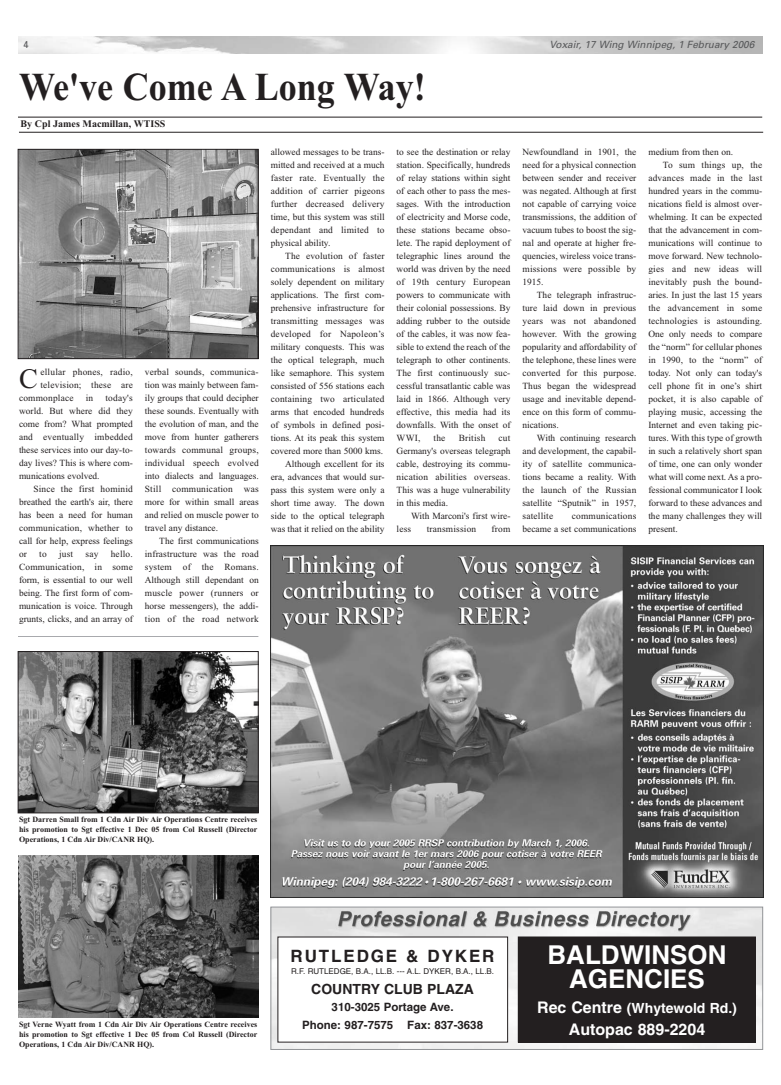
<style>
.page{position:relative;width:781px;height:1085px;background:#fff}
.page>*{position:absolute;margin:0;border:0;box-sizing:border-box;transform-origin:0 0}
.t1{font:700 39.6px "Times New Roman";color:#231f20;scale:.91 1}
.t2{font:28.1px "Times New Roman";color:#231f20}
.t3{font:700 26px/24px "Helvetica";color:#fff;text-align:center}
.t4{font:700 17px "Helvetica";letter-spacing:.11em;color:#231f20}
.t5{font:700 16px "Helvetica";color:#fff}
.t6{font:700 14px "Helvetica";color:#fff}
.t7{font:700 14px "Helvetica";color:#231f20}
.t8{font:700 11.5px/18px "Helvetica";color:#231f20;text-align:center}
.t9{font:italic 10px "Univers";color:#57585a}
.t10{font:700 10px "Times New Roman";color:#231f20}
.t11{font:10px "Univers";color:#57585a}
.t12{font:9.4px/13px "Times New Roman";color:#231f20;text-align:justify}
.t13{font:9.4px "Times New Roman";letter-spacing:.02em;color:#231f20}
.t14{font:700 8px/10px "Times New Roman";color:#231f20;text-align:justify}
.t15{font:8px "Helvetica";color:#231f20}
.s1{font-size:16px}
</style>
<div class="page">
<img style="left:272px;top:909px;width:489px;height:139px">
<div style="left:270px;top:907px;width:493px;height:143px;border:1px solid #939598"></div>
<div style="left:278px;top:937px;width:230px;height:105px;background:#fff"></div>
<div style="left:518px;top:937px;width:237px;height:105px;background:#231f20"></div>
<div style="left:518px;top:936px;width:238px;height:107px;border:1px solid #231f20"></div>
<img style="left:270px;top:546px;width:493px;height:352px">
<hr style="left:18px;top:117px;width:744px;height:1px;background:#231f20">
<hr style="left:19px;top:132px;width:744px;height:1px;background:#231f20">
<img style="left:20px;top:151px;width:236px;height:206px">
<div style="left:18px;top:149px;width:240px;height:210px;border:1px solid #231f20"></div>
<img style="left:20px;top:653px;width:236px;height:158px">
<div style="left:18px;top:651px;width:240px;height:162px;border:1px solid #231f20"></div>
<hr style="left:18px;top:636px;width:240px;height:1px;background:#a8a9ad">
<img style="left:18px;top:855px;width:241px;height:163px">
<p class="t11" style="left:23px;top:41px;width:7px">4</p>
<p class="t9" style="left:550px;top:41px;width:206px">Voxair, 17 Wing Winnipeg, 1 February 2006</p>
<h1 class="t1" style="left:19px;top:74px;width:449px">We've Come A Long Way!</h1>
<p class="t10" style="left:21px;top:121px;width:146px">By Cpl James Macmillan, WTISS</p>
<h2 class="t2" style="left:19px;top:369px;width:20px">C</h2>
<p class="t13" style="left:40px;top:369px;width:94px">ellular phones, radio,</p>
<p class="t13" style="left:40px;top:382px;width:94px">television; these are</p>
<p class="t13" style="left:19px;top:395px;width:56px">commonplace</p>
<p class="t12" style="left:86px;top:393px;width:9px">in</p>
<p class="t12" style="left:19px;top:393px;width:115px;text-indent:86px">today's world. But where did they come from? What prompted and eventually imbedded these services into our day-to&shy;day lives? This is where com&shy;munications evolved.</p>
<p class="t12" style="left:19px;top:484px;width:115px;text-indent:14px">Since the first hominid breathed the earth's air, there has been a need for human communication, whether to call for help, express feelings or</p>
<p class="t12" style="left:39px;top:549px;width:9px">to</p>
<p class="t12" style="left:59px;top:549px;width:16px">just</p>
<p class="t12" style="left:86px;top:549px;width:14px">say</p>
<p class="t12" style="left:19px;top:549px;width:115px;text-indent:92px">hello.<br>Communication, in some form, is essential to our well being. The first form of com&shy;munication is voice. Through grunts, clicks, and an array of</p>
<p class="t12" style="left:145px;top:367px;width:115px">verbal sounds, communica&shy;tion was mainly between fam&shy;ily groups that could decipher these sounds. Eventually with the evolution of man, and the move from hunter gatherers towards communal groups, individual speech evolved into dialects and languages.<br>Still communication was more for within small areas and relied on muscle power to travel any distance.</p>
<p class="t12" style="left:145px;top:536px;width:115px;text-indent:14px">The first communications infrastructure was the road system of the Romans.<br>Although still dependant on muscle power (runners or horse messengers), the addi&shy;tion of the road network</p>
<p class="t12" style="left:271px;top:146px;width:115px">allowed messages to be trans&shy;mitted and received at a much faster rate. Eventually the addition of carrier pigeons further decreased delivery time, but this system was still dependant and limited to physical ability.</p>
<p class="t12" style="left:271px;top:250px;width:115px;text-align:right">The evolution of faster communications is almost solely dependent on military applications. The first com&shy;prehensive infrastructure for transmitting messages was developed for Napoleon’s military conquests. This was the optical telegraph, much like semaphore. This system consisted of 556 stations each containing two articulated arms that encoded hundreds of symbols in defined posi&shy;tions. At its peak this system covered more than 5000 kms.<br>Although excellent for its era, advances that would sur&shy;pass this system were only a short time away. The down side to the optical telegraph was that it relied on the ability</p>
<p class="t12" style="left:397px;top:146px;width:115px">to see the destination or relay station. Specifically, hundreds of relay stations within sight of each other to pass the mes&shy;sages. With the introduction of electricity and Morse code, these stations became obso&shy;lete. The rapid deployment of telegraphic lines around the world was driven by the need of 19th century European powers to communicate with their colonial possessions. By adding rubber to the outside of the cables, it was now fea&shy;sible to extend the reach of the telegraph to other continents.<br>The first continuously suc&shy;cessful transatlantic cable was laid in 1866. Although very effective, this media had its downfalls. With the onset of WWI,</p>
<p class="t12" style="left:434px;top:432px;width:13px">the</p>
<p class="t13" style="left:459px;top:434px;width:28px">British</p>
<p class="t12" style="left:397px;top:432px;width:115px;text-indent:102px">cut Germany's overseas telegraph cable, destroying its commu&shy;nication abilities overseas.<br>This was a huge vulnerability in this media.</p>
<p class="t12" style="left:397px;top:510px;width:115px;text-indent:14px">With Marconi's first wire&shy;less</p>
<p class="t13" style="left:427px;top:525px;width:51px">transmission</p>
<p class="t12" style="left:492px;top:523px;width:20px">from</p>
<p class="t12" style="left:523px;top:146px;width:115px">Newfoundland in 1901, the need for a physical connection between sender and receiver was negated. Although at first not capable of carrying voice transmissions, the addition of vacuum tubes to boost the sig&shy;nal and operate at higher fre&shy;quencies, wireless voice trans&shy;missions were possible by 1915.</p>
<p class="t12" style="left:523px;top:289px;width:115px;text-indent:14px">The telegraph infrastruc&shy;ture laid down in previous years was not abandoned however. With the growing popularity and affordability of the telephone, these lines were converted for this purpose.<br>Thus began the widespread usage and inevitable depend&shy;ence on this form of commu&shy;nications.</p>
<p class="t12" style="left:523px;top:432px;width:115px;text-indent:14px">With continuing research and development, the capabil&shy;ity of satellite communica&shy;tions became a reality. With the launch of the Russian satellite “Sputnik” in 1957, satellite</p>
<p class="t12" style="left:523px;top:510px;width:115px;text-align:right">communications<br>became a set communications</p>
<p class="t12" style="left:648px;top:146px;width:86px">medium from then on.</p>
<p class="t13" style="left:663px;top:161px;width:101px">To sum things up, the</p>
<p class="t13" style="left:648px;top:174px;width:115px">advances made in the last</p>
<p class="t12" style="left:648px;top:185px;width:115px">hundred years in the commu-</p>
<p class="t12" style="left:648px;top:198px;width:115px">nications field is almost over-</p>
<p class="t12" style="left:648px;top:211px;width:115px">whelming. It can be expected</p>
<p class="t12" style="left:648px;top:224px;width:115px">that the advancement in com-</p>
<p class="t12" style="left:648px;top:237px;width:115px">munications will continue to</p>
<p class="t12" style="left:648px;top:250px;width:115px">move forward. New technolo-</p>
<p class="t13" style="left:648px;top:265px;width:115px">gies and new ideas will</p>
<p class="t12" style="left:648px;top:276px;width:115px">inevitably push the bound-</p>
<p class="t12" style="left:648px;top:289px;width:115px">aries. In just the last 15 years</p>
<p class="t13" style="left:648px;top:304px;width:115px">the advancement in some</p>
<p class="t13" style="left:648px;top:317px;width:115px">technologies is astounding.</p>
<p class="t12" style="left:648px;top:328px;width:115px">One only needs to compare</p>
<p class="t12" style="left:648px;top:341px;width:115px">the “norm” for cellular phones</p>
<p class="t12" style="left:648px;top:354px;width:115px">in 1990, to the “norm” of</p>
<p class="t12" style="left:648px;top:367px;width:115px">today. Not only can today's</p>
<p class="t12" style="left:648px;top:380px;width:115px">cell phone fit in one’s shirt</p>
<p class="t12" style="left:648px;top:393px;width:115px">pocket, it is also capable of</p>
<p class="t12" style="left:648px;top:406px;width:115px">playing music, accessing the</p>
<p class="t12" style="left:648px;top:419px;width:115px">Internet and even taking pic-</p>
<p class="t12" style="left:648px;top:432px;width:115px">tures. With this type of growth</p>
<p class="t12" style="left:648px;top:445px;width:115px">in such a relatively short span</p>
<p class="t12" style="left:648px;top:458px;width:115px">of time, one can only wonder</p>
<p class="t12" style="left:648px;top:471px;width:115px">what will come next. As a pro-</p>
<p class="t12" style="left:648px;top:484px;width:115px">fessional communicator I look</p>
<p class="t12" style="left:648px;top:497px;width:115px">forward to these advances and</p>
<p class="t12" style="left:648px;top:510px;width:115px">the many challenges they will</p>
<p class="t12" style="left:648px;top:523px;width:31px">present.</p>
<p class="t14" style="left:19px;top:815px;width:240px">Sgt Darren Small from 1 Cdn Air Div Air Operations Centre receives his promotion to Sgt effective 1 Dec 05 from Col Russell (Director Operations, 1 Cdn Air Div/CANR HQ).</p>
<p class="t14" style="left:19px;top:1020px;width:240px">Sgt Verne Wyatt from 1 Cdn Air Div Air Operations Centre receives his promotion to Sgt effective 1 Dec 05 from Col Russell (Director Operations, 1 Cdn Air Div/CANR HQ).</p>
<h3 class="t4" style="left:291px;top:950px;width:205px">RUTLEDGE &amp; DYKER</h3>
<p class="t15" style="left:291px;top:968px;width:205px">R.F. RUTLEDGE, B.A., LL.B. --- A.L. DYKER, B.A., LL.B.</p>
<h3 class="t7" style="left:311px;top:984px;width:164px">COUNTRY CLUB PLAZA</h3>
<p class="t8" style="left:302px;top:999px;width:182px">310-3025 Portage Ave.<br>Phone: 987-7575 Fax: 837-3638</p>
<h3 class="t3" style="left:548px;top:945px;width:181px">BALDWINSON<br>AGENCIES</h3>
<h3 class="t6" style="left:537px;top:1003px;width:201px"><span class="s1">Rec Centre</span> (Whytewold Rd.)</h3>
<h3 class="t5" style="left:569px;top:1024px;width:138px">Autopac 889-2204</h3>
</div>
